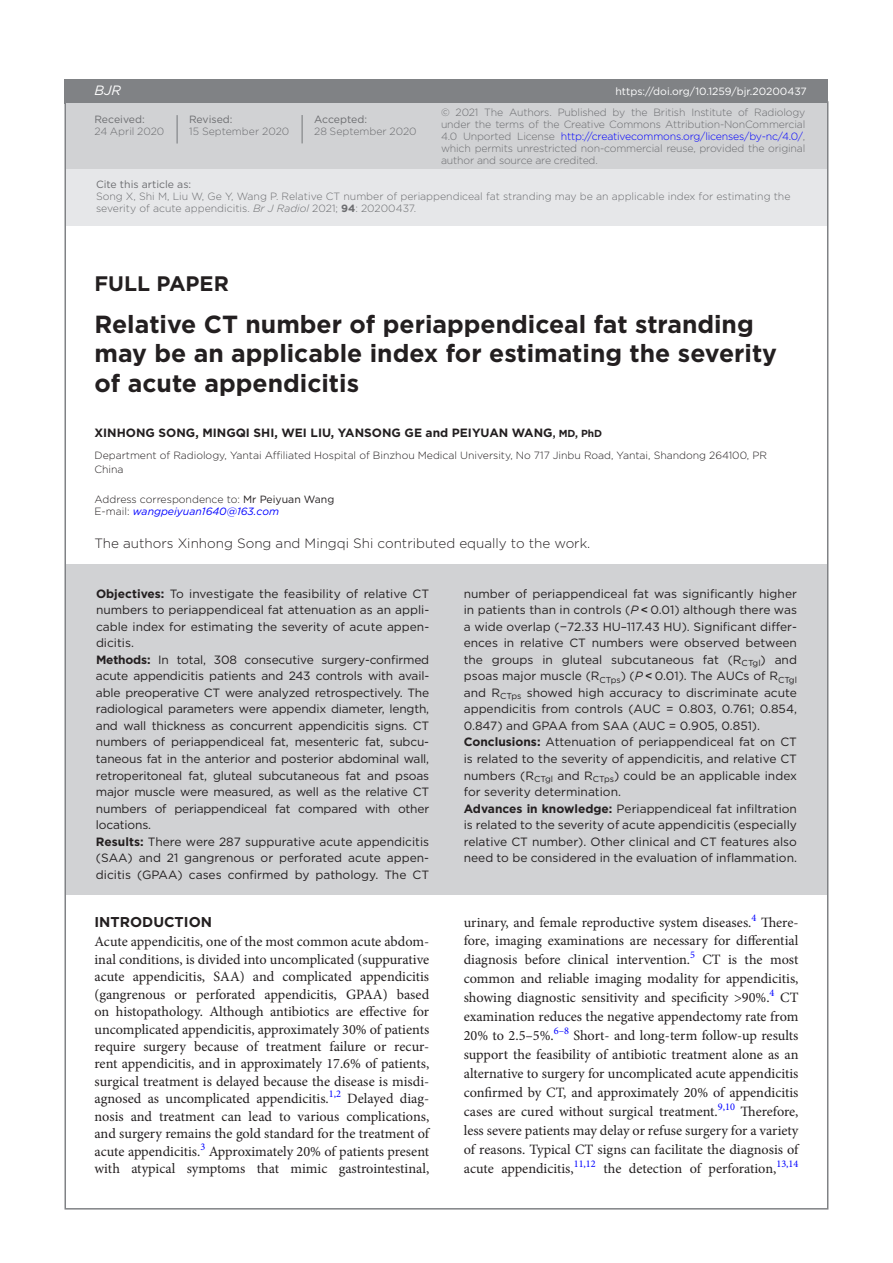
<style>
.page{position:relative;width:893px;height:1263px;background:#fff}
.page>*{position:absolute;margin:0;border:0;box-sizing:border-box;transform-origin:0 0}
.t1{font:700 24.75px/29.2px "Gotham";color:#231f20}
.t2{font:700 21px "Gotham";color:#231f20}
.t3{font:14.25px/17.4px "Minion Pro";color:#231f20;text-align:justify}
.t4{font:700 14.25px "Gotham";color:#231f20}
.t5{font:300 13.5px "Gotham";color:#231f20}
.t6{font:italic 13.5px "Gotham";color:#fff}
.t7{font:12px/16.5px "Gotham";color:#231f20}
.t8{font:700 12px "Gotham";color:#231f20}
.t9{font:300 10.5px/12px "Gotham";color:#6c6d70}
.t10{font:300 10.5px/13.5px "Gotham";letter-spacing:-.005em;color:#231f20}
.t11{font:10.5px "Gotham";color:#6c6d70}
.t12{font:10.5px "Gotham";color:#fff}
.s1{color:#00f}
.s2{font-style:italic}
.s3{font-weight:700}
.s4{font-size:10.2px}
.s5{font-weight:400}
.s6{font-weight:400;font-style:italic;color:#00f}
.s7{font-family:"Arial Unicode MS"}
</style>
<div class="page">
<div style="left:64px;top:79px;width:764px;height:24px;background:#808285"></div>
<div style="left:66px;top:154px;width:761px;height:71px;background:#e6e7e9"></div>
<div style="left:66px;top:103px;width:761px;height:65px;background:#d1d2d4"></div>
<hr style="left:301px;top:115px;width:2px;height:28px;background:#939598">
<hr style="left:176px;top:115px;width:2px;height:29px;background:#939598">
<div style="left:66px;top:564px;width:761px;height:331px;background:#d1d2d4"></div>
<p class="t6" style="left:94px;top:83px;width:28px">BJR</p>
<p class="t11" style="left:94px;top:113px;width:52px">Received:</p>
<p class="t9" style="left:94px;top:125px;width:71px">24 April 2020</p>
<p class="t11" style="left:189px;top:113px;width:45px">Revised:</p>
<p class="t9" style="left:189px;top:125px;width:102px">15 September 2020</p>
<p class="t11" style="left:314px;top:113px;width:54px">Accepted:</p>
<p class="t9" style="left:314px;top:125px;width:104px">28 September 2020</p>
<p class="t12" style="left:615px;top:85px;width:193px">https://doi.org/10.1259/bjr.20200437</p>
<p class="t9" style="left:441px;top:106px;width:366px;text-align:justify">© 2021 The Authors. Published by the British Institute of Radiology under the terms of the Creative Commons Attribution-NonCommercial 4.0 Unported License <span class="s1">http://creativecommons.org/licenses/by-nc/4.0/</span>, which permits unrestricted non-commercial reuse, provided the original author and source are credited.</p>
<p class="t11" style="left:96px;top:177px;width:97px">Cite this article as:</p>
<p class="t9" style="left:96px;top:190px;width:696px">Song X, Shi M, Liu W, Ge Y, Wang P. Relative CT number of periappendiceal fat stranding may be an applicable index for estimating the severity of acute appendicitis. <span class="s2">Br J Radiol</span> 2021; <span class="s3">94</span>: 20200437.</p>
<h2 class="t2" style="left:94px;top:270px;width:136px">FULL PAPER</h2>
<h1 class="t1" style="left:94px;top:310px;width:684px">Relative CT number of periappendiceal fat stranding may be an applicable index for estimating the severity of acute appendicitis</h1>
<p class="t8" style="left:94px;top:424px;width:509px">XINHONG SONG, MINGQI SHI, WEI LIU, YANSONG GE and PEIYUAN WANG<span class="s4">, MD, PhD</span></p>
<p class="t10" style="left:94px;top:448px;width:674px">Department of Radiology, Yantai Affiliated Hospital of Binzhou Medical University, No 717 Jinbu Road, Yantai, Shandong 264100, PR<br>China</p>
<p class="t10" style="left:94px;top:493px;width:241px;line-height:12px">Address correspondence to: <span class="s5">Mr Peiyuan Wang<br></span>E-mail: <span class="s6">wangpeiyuan1640@163.com</span></p>
<p class="t5" style="left:94px;top:534px;width:497px">The authors Xinhong Song and Mingqi Shi contributed equally to the work.</p>
<p class="t7" style="left:96px;top:585px;width:335px"><span class="s3">Objectives:</span> To investigate the feasibility of relative CT numbers to periappendiceal fat attenuation as an appli&shy;cable index for estimating the severity of acute appen&shy;dicitis.<br><span class="s3">Methods:</span> In total, 308 consecutive surgery-confirmed acute appendicitis patients and 243 controls with avail&shy;able preoperative CT were analyzed retrospectively. The radiological parameters were appendix diameter, length, and wall thickness as concurrent appendicitis signs. CT numbers of periappendiceal fat, mesenteric fat, subcu&shy;taneous fat in the anterior and posterior abdominal wall, retroperitoneal fat, gluteal subcutaneous fat and psoas major muscle were measured, as well as the relative CT numbers of periappendiceal fat compared with other locations.<br><span class="s3">Results:</span> There were 287 suppurative acute appendicitis (SAA) and 21 gangrenous or perforated acute appen&shy;dicitis (GPAA) cases confirmed by pathology. The CT</p>
<p class="t7" style="left:464px;top:585px;width:335px">number of periappendiceal fat was significantly higher in patients than in controls (<span class="s2">P</span><span class="s7">＜</span>0.01) although there was a wide overlap (−72.33 HU–117.43 HU). Significant differ&shy;ences in relative CT numbers were observed between the groups in gluteal subcutaneous fat (R<sub>CTgl</sub>) and psoas major muscle (R<sub>CTps</sub>) (<span class="s2">P</span><span class="s7">＜</span>0.01). The AUCs of R<sub>CTgl </sub>and R<sub>CTps</sub> showed high accuracy to discriminate acute appendicitis from controls (AUC = 0.803, 0.761; 0.854, 0.847) and GPAA from SAA (AUC = 0.905, 0.851).<br><span class="s3">Conclusions:</span> Attenuation of periappendiceal fat on CT is related to the severity of appendicitis, and relative CT numbers (R<sub>CTgl</sub> and R<sub>CTps</sub>) could be an applicable index for severity determination.<br><span class="s3">Advances in knowledge:</span> Periappendiceal fat infiltration is related to the severity of acute appendicitis (especially relative CT number). Other clinical and CT features also need to be considered in the evaluation of inflammation.</p>
<p class="t4" style="left:94px;top:913px;width:119px">INTRODUCTION</p>
<p class="t3" style="left:94px;top:933px;width:336px">Acute appendicitis, one of the most common acute abdom&shy;inal conditions, is divided into uncomplicated (suppurative acute appendicitis, SAA) and complicated appendicitis (gangrenous or perforated appendicitis, GPAA) based on histopathology. Although antibiotics are effective for uncomplicated appendicitis, approximately 30% of patients require surgery because of treatment failure or recur&shy;rent appendicitis, and in approximately 17.6% of patients, surgical treatment is delayed because the disease is misdi&shy;agnosed as uncomplicated appendicitis.<sup>1,2</sup> Delayed diag&shy;nosis and treatment can lead to various complications, and surgery remains the gold standard for the treatment of acute appendicitis.<sup>3</sup> Approximately 20% of patients present with atypical symptoms that mimic gastrointestinal,</p>
<p class="t3" style="left:464px;top:913px;width:336px;line-height:18.9px">urinary, and female reproductive system diseases.<sup>4</sup> There&shy;fore, imaging examinations are necessary for differential diagnosis before clinical intervention.<sup>5</sup> CT is the most common and reliable imaging modality for appendicitis, showing diagnostic sensitivity and specificity &gt;90%.<sup>4</sup> CT examination reduces the negative appendectomy rate from 20% to 2.5–5%.<sup>6–8</sup> Short- and long-term follow-up results support the feasibility of antibiotic treatment alone as an alternative to surgery for uncomplicated acute appendicitis confirmed by CT, and approximately 20% of appendicitis cases are cured without surgical treatment.<sup>9,10</sup> Therefore, less severe patients may delay or refuse surgery for a variety of reasons. Typical CT signs can facilitate the diagnosis of acute appendicitis,<sup>11,12</sup> the detection of perforation,<sup>13,14</sup></p>
</div>
